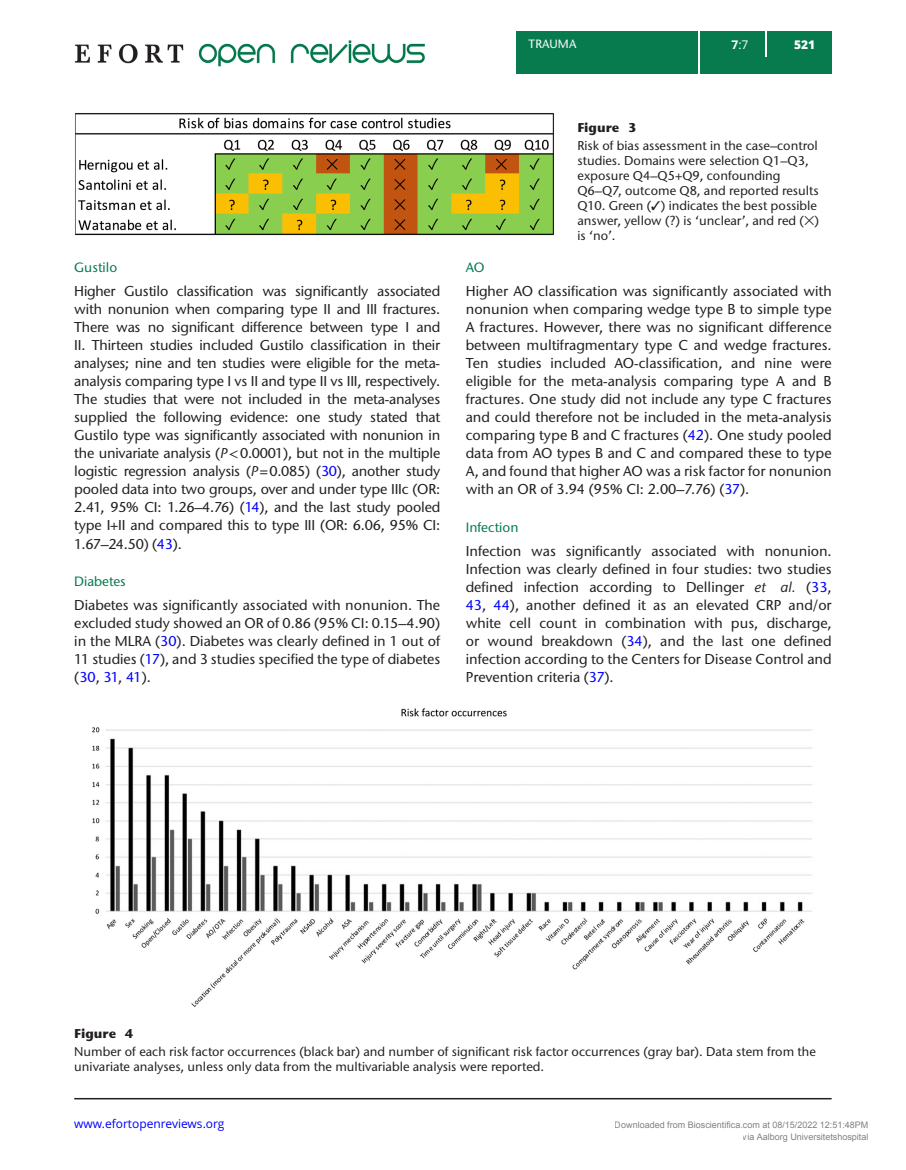
<style>
.page{position:relative;width:906px;height:1170px;background:#fff}
.page>*{position:absolute;margin:0;border:0;box-sizing:border-box;transform-origin:0 0}
.TXT{font:500 14.25px/18px "Stone Sans ITC Std";color:#231f20;text-align:justify}
.t1{font:500 13.5px "Stone Sans ITC Std";color:#077a4e}
.FC{font:500 12.75px/15px "Stone Sans ITC Std";color:#231f20}
.FC-2{font:700 12.75px "Stone Sans ITC Std";color:#231f20}
.t2{font:12px "Open Sans";color:#00f}
.t3{font:500 12px "Stone Sans ITC Std";letter-spacing:.015em;color:#fff}
.t4{font:12px "Open Sans";color:#fff}
.t5{font:800 12px "Open Sans";color:#fff}
.t6{font:9px/12px "Arial";color:rgb(0 0 0/.5);text-align:right}
.s1{font-weight:700}
.s2{font-style:italic}
.s3{font-family:"STIX General";font-weight:400}
.s4{color:#00f}
</style>
<div class="page">
<hr style="left:74px;top:1097px;width:757px;height:2px;background:#231f20">
<img style="left:74px;top:40px;width:351px;height:26px">
<div style="left:516px;top:31px;width:315px;height:43px;background:#077a4e"></div>
<hr style="left:698px;top:31px;width:2px;height:43px;background:#fff">
<svg style="left:765px;top:31px;width:1px;height:26px"></svg>
<img style="left:75px;top:113px;width:479px;height:123px">
<img style="left:92px;top:708px;width:720px;height:298px">
<p class="t3" style="left:528px;top:37px;width:49px">TRAUMA</p>
<p class="t4" style="left:731px;top:36px;width:18px"><span class="s1">7</span>:7</p>
<p class="t5" style="left:794px;top:35px;width:23px">521</p>
<h3 class="t1" style="left:74px;top:259px;width:44px">Gustilo</h3>
<p class="TXT" style="left:74px;top:282px;width:367px">Higher Gustilo classification was significantly associated with nonunion when comparing type II and III fractures.<br>There was no significant difference between type I and II. Thirteen studies included Gustilo classification in their analyses; nine and ten studies were eligible for the meta&shy;analysis comparing type I vs II and type II vs III, respectively.<br>The studies that were not included in the meta-analyses supplied the following evidence: one study stated that Gustilo type was significantly associated with nonunion in the univariate analysis (<span class="s2">P</span><span class="s3">&lt;</span>0.0001), but not in the multiple logistic regression analysis (<span class="s2">P</span>=0.085) (<span class="s4">30</span>), another study pooled data into two groups, over and under type IIIc (OR:<br>2.41, 95% CI: 1.26–4.76) (<span class="s4">14</span>), and the last study pooled type I+II and compared this to type III (OR: 6.06, 95% CI:<br>1.67–24.50) (<span class="s4">43</span>).</p>
<h3 class="t1" style="left:74px;top:573px;width:53px">Diabetes</h3>
<p class="TXT" style="left:74px;top:596px;width:367px">Diabetes was significantly associated with nonunion. The excluded study showed an OR of 0.86 (95% CI: 0.15–4.90) in the MLRA (<span class="s4">30</span>). Diabetes was clearly defined in 1 out of 11 studies (<span class="s4">17</span>), and 3 studies specified the type of diabetes (<span class="s4">30</span>, <span class="s4">31</span>, <span class="s4">41</span>).</p>
<p class="FC-2" style="left:577px;top:119px;width:61px">Figure 3</p>
<p class="FC" style="left:577px;top:138px;width:243px">Risk of bias assessment in the case–control studies. Domains were selection Q1–Q3, exposure Q4–Q5+Q9, confounding Q6–Q7, outcome Q8, and reported results Q10. Green (<span class="s3">✓</span>) indicates the best possible answer, yellow (?) is ‘unclear’, and red (✕) is ‘no’.</p>
<h3 class="t1" style="left:466px;top:259px;width:20px">AO</h3>
<p class="TXT" style="left:466px;top:282px;width:367px">Higher AO classification was significantly associated with nonunion when comparing wedge type B to simple type A fractures. However, there was no significant difference between multifragmentary type C and wedge fractures.<br>Ten studies included AO-classification, and nine were eligible for the meta-analysis comparing type A and B fractures. One study did not include any type C fractures and could therefore not be included in the meta-analysis comparing type B and C fractures (<span class="s4">42</span>). One study pooled data from AO types B and C and compared these to type A, and found that higher AO was a risk factor for nonunion with an OR of 3.94 (95% CI: 2.00–7.76) (<span class="s4">37</span>).</p>
<h3 class="t1" style="left:466px;top:519px;width:54px">Infection</h3>
<p class="TXT" style="left:466px;top:542px;width:367px">Infection was significantly associated with nonunion.<br>Infection was clearly defined in four studies: two studies defined infection according to Dellinger <span class="s2">et al.</span> (<span class="s4">33</span>, <span class="s4">43</span>, <span class="s4">44</span>), another defined it as an elevated CRP and/or white cell count in combination with pus, discharge, or wound breakdown (<span class="s4">34</span>), and the last one defined infection according to the Centers for Disease Control and Prevention criteria (<span class="s4">37</span>).</p>
<p class="FC-2" style="left:74px;top:1024px;width:61px">Figure 4</p>
<p class="FC" style="left:74px;top:1043px;width:743px">Number of each risk factor occurrences (black bar) and number of significant risk factor occurrences (gray bar). Data stem from the univariate analyses, unless only data from the multivariable analysis were reported.</p>
<p class="t2" style="left:74px;top:1115px;width:152px">www.efortopenreviews.org</p>
<p class="t6" style="left:615px;top:1118px;width:255px">Downloaded from Bioscientifica.com at 08/15/2022 12:51:48PM via Aalborg Universitetshospital</p>
</div>
